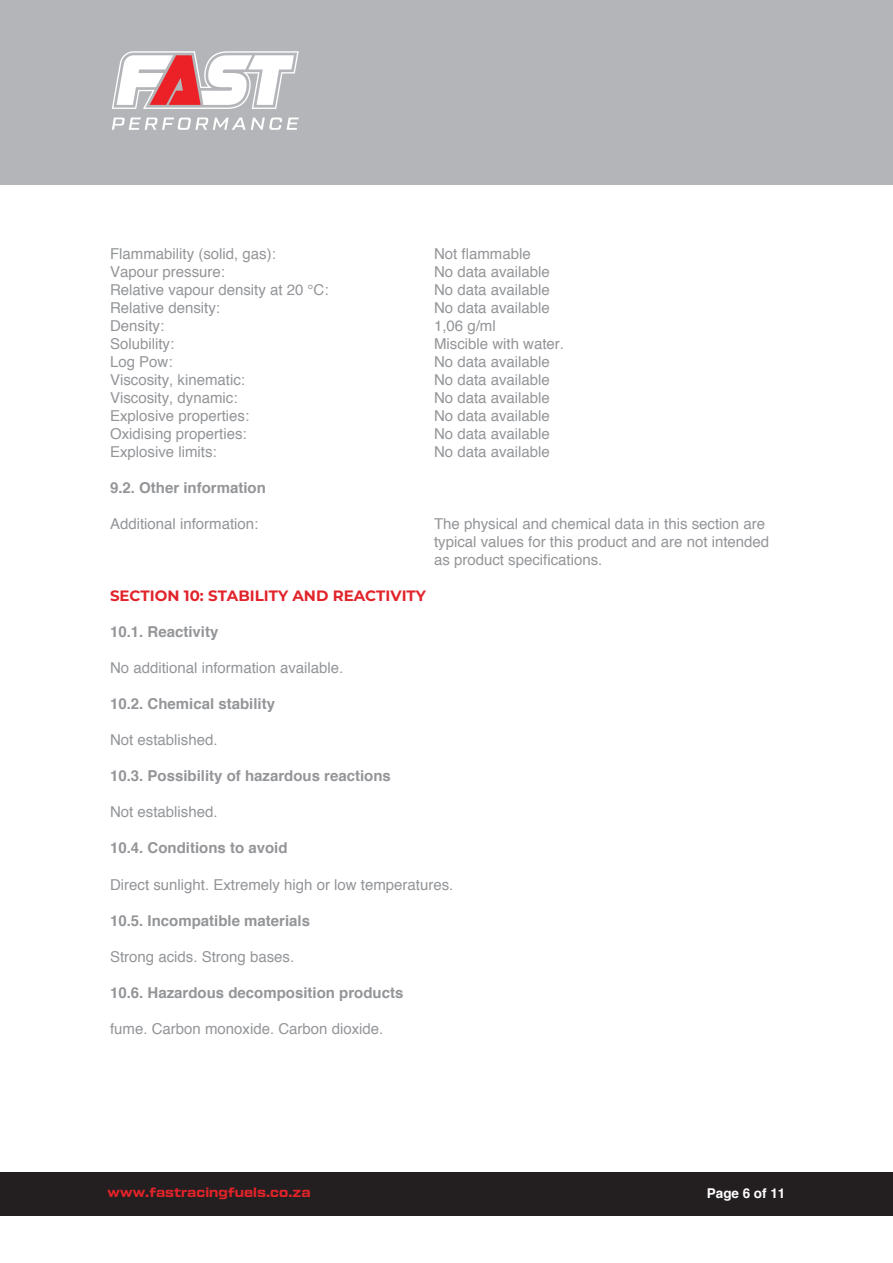
<style>
.page{position:relative;width:893px;height:1263px;background:#fff}
.page>*{position:absolute;margin:0;border:0;box-sizing:border-box;transform-origin:0 0}
.t1{font:15px/18px "Helvetica";color:#939598}
.t2{font:700 15px "Helvetica";color:#939598}
.t3{font:700 15px "Montserrat";color:#e1232a}
.t4{font:13.5px "Tactic Sans Bld";letter-spacing:.005em;color:#e1232a}
.t5{font:700 13.5px "Helvetica";letter-spacing:-.005em;color:#fff}
</style>
<div class="page">
<div style="left:0;top:1172px;width:893px;height:44px;background:#231f20"></div>
<div style="left:0;top:0;width:893px;height:185px;background:#b3b5b8"></div>
<svg style="left:112px;top:51px;width:187px;height:58px"></svg>
<svg style="left:112px;top:118px;width:187px;height:12px"></svg>
<p class="t1" style="left:110px;top:246px;width:167px">Flammability (solid, gas):</p>
<p class="t1" style="left:434px;top:246px;width:98px">Not flammable</p>
<p class="t1" style="left:110px;top:264px;width:117px">Vapour pressure:</p>
<p class="t1" style="left:434px;top:264px;width:117px">No data available</p>
<p class="t1" style="left:110px;top:282px;width:220px">Relative vapour density at 20 °C:</p>
<p class="t1" style="left:434px;top:282px;width:117px">No data available</p>
<p class="t1" style="left:110px;top:300px;width:112px">Relative density:</p>
<p class="t1" style="left:434px;top:300px;width:117px">No data available</p>
<p class="t1" style="left:110px;top:318px;width:56px">Density:</p>
<p class="t1" style="left:434px;top:318px;width:63px">1,06 g/ml</p>
<p class="t1" style="left:110px;top:336px;width:66px">Solubility:</p>
<p class="t1" style="left:434px;top:336px;width:132px">Miscible with water.</p>
<p class="t1" style="left:110px;top:354px;width:64px">Log Pow:</p>
<p class="t1" style="left:434px;top:354px;width:117px">No data available</p>
<p class="t1" style="left:110px;top:372px;width:137px">Viscosity, kinematic:</p>
<p class="t1" style="left:434px;top:372px;width:117px">No data available</p>
<p class="t1" style="left:110px;top:390px;width:129px">Viscosity, dynamic:</p>
<p class="t1" style="left:434px;top:390px;width:117px">No data available</p>
<p class="t1" style="left:110px;top:408px;width:141px">Explosive properties:</p>
<p class="t1" style="left:434px;top:408px;width:117px">No data available</p>
<p class="t1" style="left:110px;top:426px;width:138px">Oxidising properties:</p>
<p class="t1" style="left:434px;top:426px;width:117px">No data available</p>
<p class="t1" style="left:110px;top:444px;width:108px">Explosive limits:</p>
<p class="t1" style="left:434px;top:444px;width:117px">No data available</p>
<p class="t2" style="left:110px;top:476px;width:157px">9.2. Other information</p>
<p class="t1" style="left:110px;top:516px;width:150px">Additional information:</p>
<p class="t1" style="left:434px;top:516px;width:337px">The physical and chemical data in this section are typical values for this product and are not intended as product specifications.</p>
<p class="t3" style="left:110px;top:585px;width:317px">SECTION 10: STABILITY AND REACTIVITY</p>
<p class="t2" style="left:110px;top:620px;width:110px">10.1. Reactivity</p>
<p class="t1" style="left:110px;top:660px;width:235px">No additional information available.</p>
<p class="t2" style="left:110px;top:692px;width:167px">10.2. Chemical stability</p>
<p class="t1" style="left:110px;top:732px;width:109px">Not established.</p>
<p class="t2" style="left:110px;top:764px;width:282px">10.3. Possibility of hazardous reactions</p>
<p class="t1" style="left:110px;top:804px;width:109px">Not established.</p>
<p class="t2" style="left:110px;top:836px;width:179px">10.4. Conditions to avoid</p>
<p class="t1" style="left:110px;top:876px;width:345px">Direct sunlight. Extremely high or low temperatures.</p>
<p class="t2" style="left:110px;top:908px;width:202px">10.5. Incompatible materials</p>
<p class="t1" style="left:110px;top:948px;width:186px">Strong acids. Strong bases.</p>
<p class="t2" style="left:110px;top:980px;width:295px">10.6. Hazardous decomposition products</p>
<p class="t1" style="left:110px;top:1020px;width:275px">fume. Carbon monoxide. Carbon dioxide.</p>
<p class="t4" style="left:108px;top:1186px;width:204px">www.fastracingfuels.co.za</p>
<p class="t5" style="left:707px;top:1182px;width:80px">Page 6 of 11</p>
</div>
